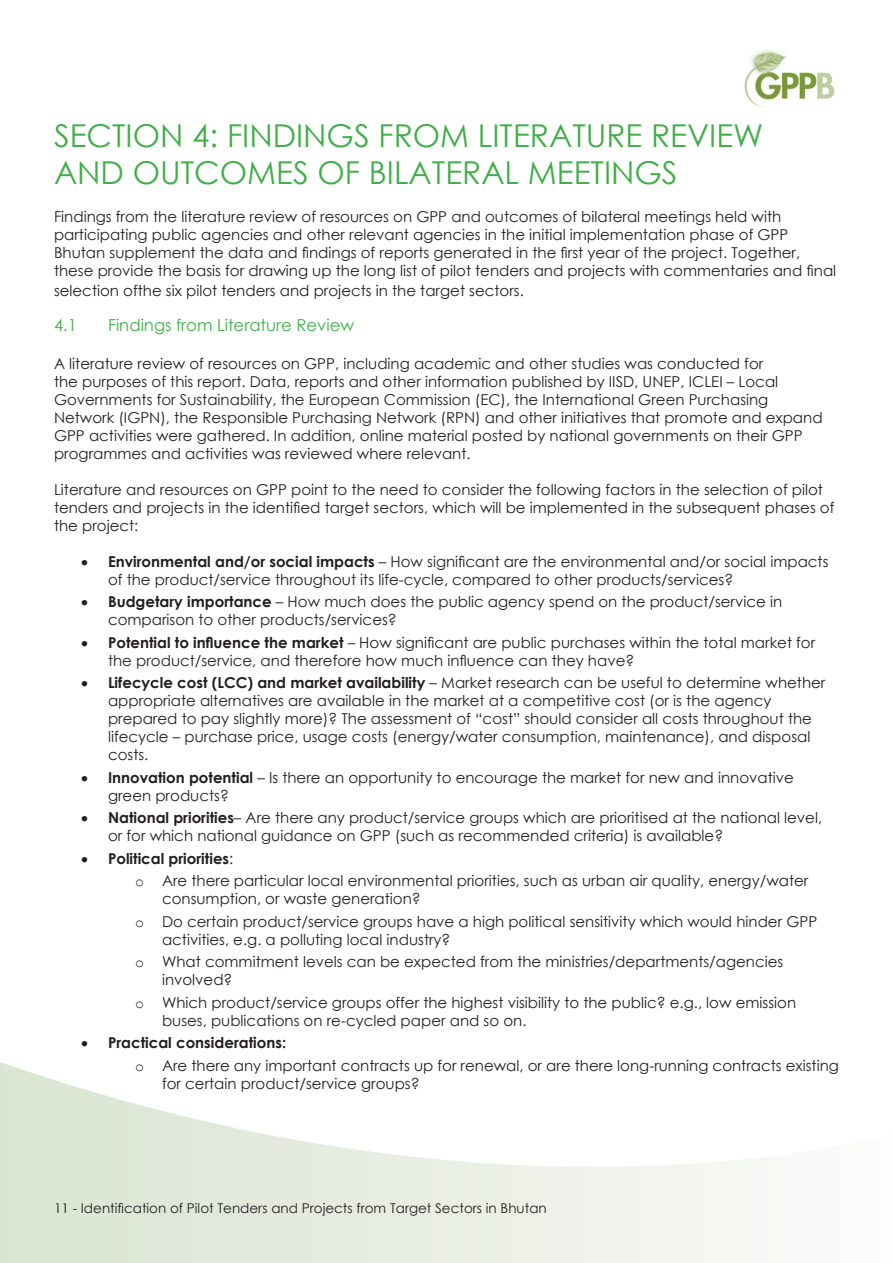
<style>
.page{position:relative;width:893px;height:1263px;background:#fff}
.page>*{position:absolute;margin:0;border:0;box-sizing:border-box;transform-origin:0 0}
.Heading_1{font:31.5px/37.8px "Century Gothic";color:#40ae49}
.Heading_2{font:16.5px "Century Gothic";color:#40ae49}
.Default{font:15px/18px "Century Gothic";color:#231f20}
.t1{font:700 15px "Century Gothic";color:#231f20}
.t2{font:13.5px "Century Gothic";color:#231f20}
.s1{font-weight:700}
.s2{font-weight:400}
.s3{font-family:"Courier New"}
</style>
<div class="page">
<svg style="left:0;top:1062px;width:764px;height:201px"></svg>
<img style="left:744px;top:50px;width:91px;height:58px">
<p class="Heading_1" style="left:54px;top:116px;width:711px">SECTION 4: FINDINGS FROM LITERATURE REVIEW<br>AND OUTCOMES OF BILATERAL MEETINGS</p>
<p class="Default" style="left:54px;top:208px;width:784px">Findings from the literature review of resources on GPP and outcomes of bilateral meetings held with participating public agencies and other relevant agencies in the initial implementation phase of GPP Bhutan supplement the data and findings of reports generated in the first year of the project. Together, these provide the basis for drawing up the long list of pilot tenders and projects with commentaries and final</p>
<p class="Default" style="left:54px;top:281px;width:471px">selection ofthe six pilot tenders and projects in the target sectors.</p>
<p class="Heading_2" style="left:54px;top:313px;width:24px">4.1</p>
<p class="Heading_2" style="left:108px;top:313px;width:248px">Findings from Literature Review</p>
<p class="Default" style="left:54px;top:354px;width:770px">A literature review of resources on GPP, including academic and other studies was conducted for<br>the purposes of this report. Data, reports and other information published by IISD, UNEP, ICLEI – Local Governments for Sustainability, the European Commission (EC), the International Green Purchasing Network (IGPN), the Responsible Purchasing Network (RPN) and other initiatives that promote and expand GPP activities were gathered. In addition, online material posted by national governments on their GPP programmes and activities was reviewed where relevant.</p>
<p class="Default" style="left:54px;top:480px;width:782px">Literature and resources on GPP point to the need to consider the following factors in the selection of pilot tenders and projects in the identified target sectors, which will be implemented in the subsequent phases of the project:</p>
<p class="Default" style="left:108px;top:552px;width:722px;text-indent:-27px">• <span class="s1">Environmental and/or social impacts</span> – How significant are the environmental and/or social impacts of the product/service throughout its life-cycle, compared to other products/services?</p>
<p class="Default" style="left:108px;top:592px;width:676px;text-indent:-27px">• <span class="s1">Budgetary importance</span> – How much does the public agency spend on the product/service in comparison to other products/services?</p>
<p class="Default" style="left:108px;top:633px;width:709px;text-indent:-27px">• <span class="s1">Potential to influence the market</span> – How significant are public purchases within the total market for the product/service, and therefore how much influence can they have?</p>
<p class="Default" style="left:108px;top:673px;width:719px;text-indent:-27px">• <span class="s1">Lifecycle cost (LCC) and market availability</span> – Market research can be useful to determine whether appropriate alternatives are available in the market at a competitive cost (or is the agency prepared to pay slightly more)? The assessment of “cost” should consider all costs throughout the lifecycle – purchase price, usage costs (energy/water consumption, maintenance), and disposal costs.</p>
<p class="Default" style="left:108px;top:768px;width:687px;text-indent:-27px">• <span class="s1">Innovation potential</span> – Is there an opportunity to encourage the market for new and innovative green products?</p>
<p class="Default" style="left:108px;top:808px;width:716px;text-indent:-27px">• <span class="s1">National priorities</span>– Are there any product/service groups which are prioritised at the national level, or for which national guidance on GPP (such as recommended criteria) is available?</p>
<p class="t1" style="left:81px;top:847px;width:154px">• Political priorities<span class="s2">:</span></p>
<p class="Default" style="left:162px;top:871px;width:648px;text-indent:-27px"><span class="s3">o</span> Are there particular local environmental priorities, such as urban air quality, energy/water consumption, or waste generation?</p>
<p class="Default" style="left:162px;top:912px;width:657px;text-indent:-27px"><span class="s3">o</span> Do certain product/service groups have a high political sensitivity which would hinder GPP activities, e.g. a polluting local industry?</p>
<p class="Default" style="left:162px;top:952px;width:623px;text-indent:-27px"><span class="s3">o</span> What commitment levels can be expected from the ministries/departments/agencies involved?</p>
<p class="Default" style="left:162px;top:993px;width:636px;text-indent:-27px"><span class="s3">o</span> Which product/service groups offer the highest visibility to the public? e.g., low emission buses, publications on re-cycled paper and so on.</p>
<p class="t1" style="left:81px;top:1031px;width:207px">• Practical considerations:</p>
<p class="Default" style="left:162px;top:1056px;width:678px;text-indent:-27px"><span class="s3">o</span> Are there any important contracts up for renewal, or are there long-running contracts existing for certain product/service groups?</p>
<p class="t2" style="left:54px;top:1199px;width:494px">11 - Identification of Pilot Tenders and Projects from Target Sectors in Bhutan</p>
</div>
